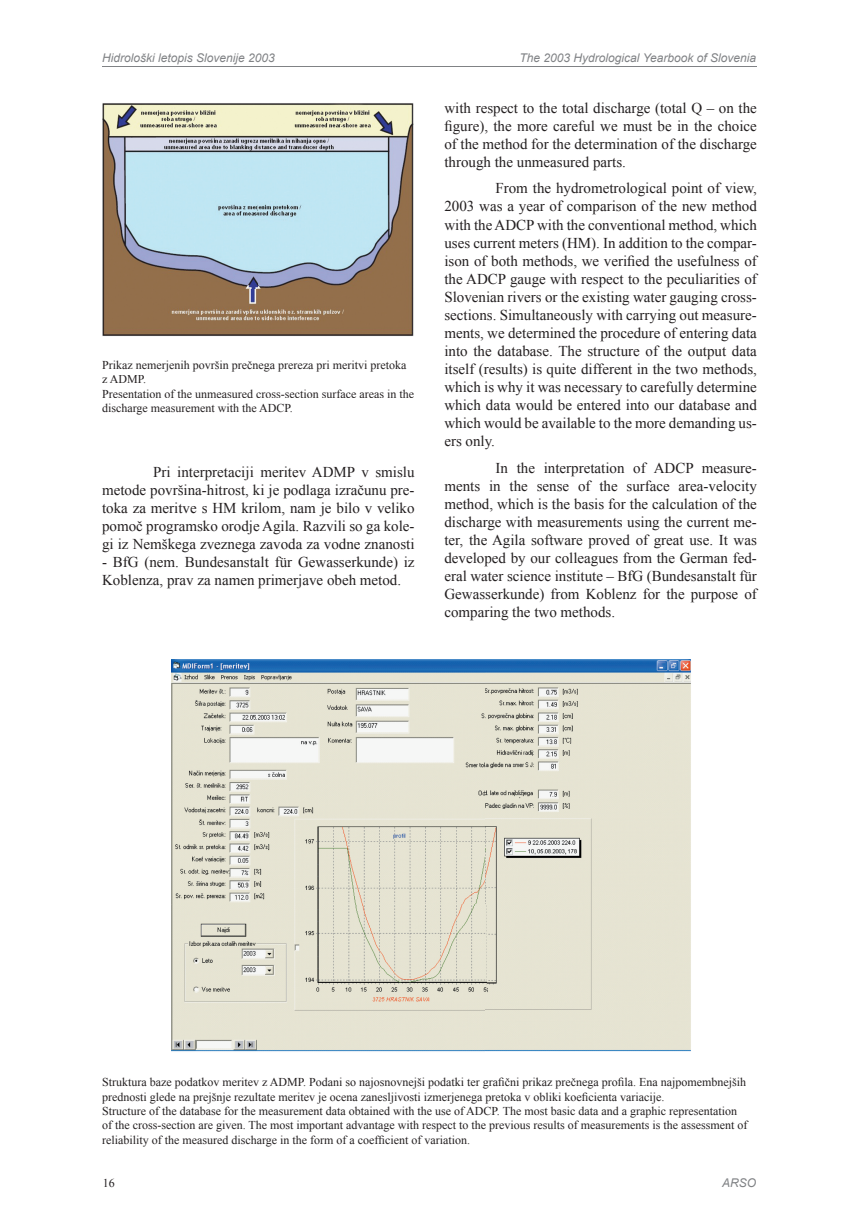
<style>
.page{position:relative;width:859px;height:1221px;background:#fff}
.page>*{position:absolute;margin:0;border:0;box-sizing:border-box;transform-origin:0 0}
.t1{font:15px/18px "Times New Roman";color:#231f20;text-align:justify}
.t2{font:12px/14.4px "Times New Roman";color:#231f20}
.t3{font:italic 12px "Arial";color:#808285}
</style>
<div class="page">
<hr style="left:102px;top:66px;width:655px;height:1px;background:#808285">
<img style="left:102px;top:103px;width:312px;height:233px">
<img style="left:171px;top:659px;width:520px;height:393px">
<p class="t3" style="left:102px;top:50px;width:174px">Hidrološki letopis Slovenije 2003</p>
<p class="t3" style="left:519px;top:50px;width:238px">The 2003 Hydrological Yearbook of Slovenia</p>
<p class="t2" style="left:102px;top:357px;width:313px">Prikaz nemerjenih površin prečnega prereza pri meritvi pretoka z ADMP.<br>Presentation of the unmeasured cross-section surface areas in the discharge measurement with the ADCP.</p>
<p class="t1" style="left:102px;top:462px;width:314px;text-indent:51px">Pri interpretaciji meritev ADMP v smislu metode površina-hitrost, ki je podlaga izračunu pre&shy;toka za meritve s HM krilom, nam je bilo v veliko pomoč programsko orodje Agila. Razvili so ga kole&shy;gi iz Nemškega zveznega zavoda za vodne znanosti</p>
<p class="t1" style="left:102px;top:552px;width:314px">- BfG (nem. Bundesanstalt für Gewasserkunde) iz<br>Koblenza, prav za namen primerjave obeh metod.</p>
<p class="t1" style="left:444px;top:98px;width:314px">with respect to the total discharge (total Q – on the figure), the more careful we must be in the choice of the method for the determination of the discharge through the unmeasured parts.</p>
<p class="t1" style="left:444px;top:179px;width:314px;text-indent:51px">From the hydrometrological point of view, 2003 was a year of comparison of the new method with the ADCP with the conventional method, which uses current meters (HM). In addition to the compar&shy;ison of both methods, we verified the usefulness of the ADCP gauge with respect to the peculiarities of Slovenian rivers or the existing water gauging cross&shy;sections. Simultaneously with carrying out measure&shy;ments, we determined the procedure of entering data into the database. The structure of the output data itself (results) is quite different in the two methods, which is why it was necessary to carefully determine which data would be entered into our database and which would be available to the more demanding us&shy;ers only.</p>
<p class="t1" style="left:444px;top:458px;width:314px;text-indent:51px">In the interpretation of ADCP measure&shy;ments in the sense of the surface area-velocity method, which is the basis for the calculation of the discharge with measurements using the current me&shy;ter, the Agila software proved of great use. It was developed by our colleagues from the German fed&shy;eral water science institute – BfG (Bundesanstalt für Gewasserkunde) from Koblenz for the purpose of comparing the two methods.</p>
<p class="t2" style="left:102px;top:1074px;width:647px">Struktura baze podatkov meritev z ADMP. Podani so najosnovnejši podatki ter grafični prikaz prečnega profila. Ena najpomembnejših prednosti glede na prejšnje rezultate meritev je ocena zanesljivosti izmerjenega pretoka v obliki koeficienta variacije.<br>Structure of the database for the measurement data obtained with the use of ADCP. The most basic data and a graphic representation of the cross-section are given. The most important advantage with respect to the previous results of measurements is the assessment of reliability of the measured discharge in the form of a coefficient of variation.</p>
<p class="t2" style="left:103px;top:1175px;width:13px">16</p>
<p class="t3" style="left:722px;top:1174px;width:36px">ARSO</p>
</div>
